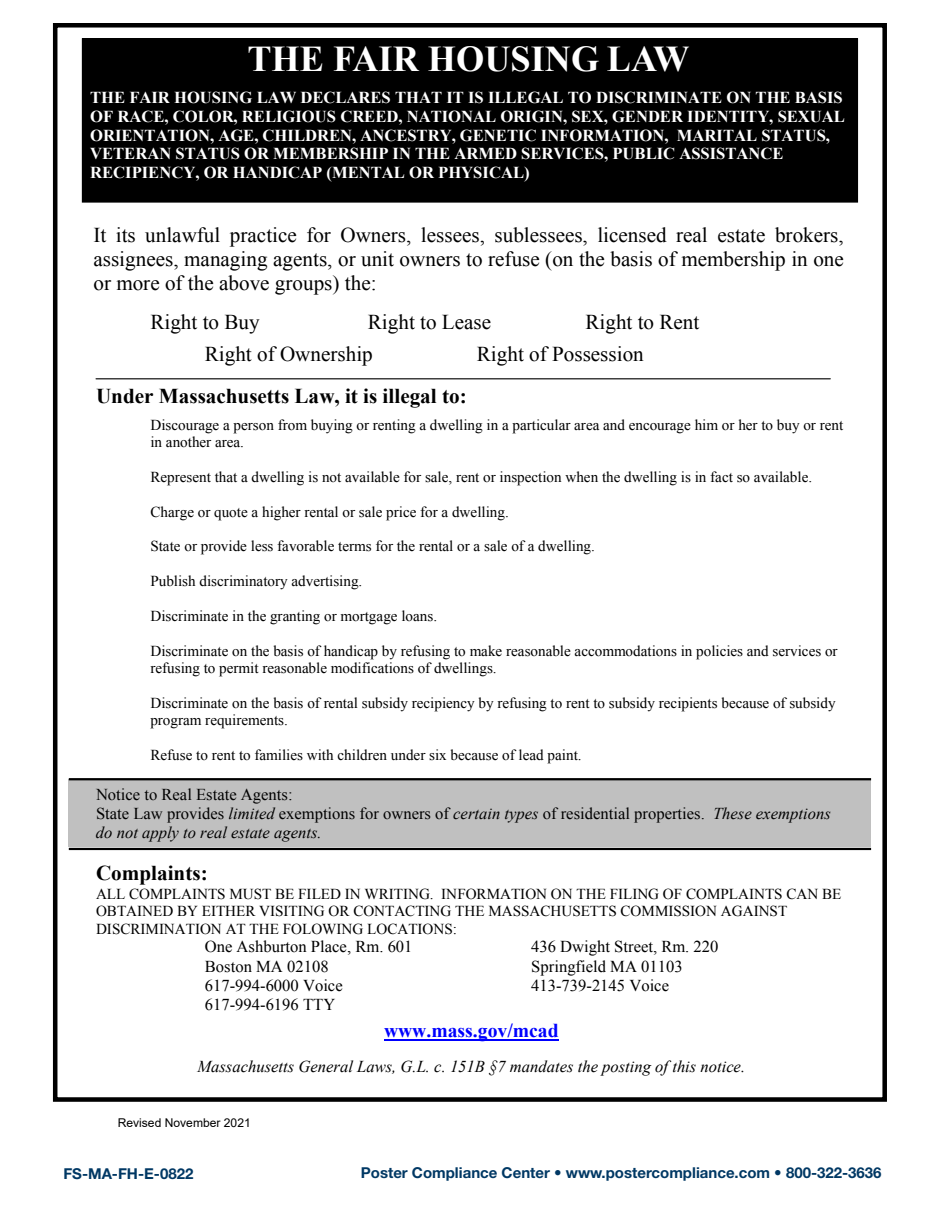
<style>
.page{position:relative;width:945px;height:1215px;background:#fff}
.page>*{position:absolute;margin:0;border:0;box-sizing:border-box;transform-origin:0 0}
.t1{font:700 36.3px "Times New Roman";color:#fff}
.t2{font:21.15px/24.3px "Times New Roman";color:#000;text-align:justify}
.t3{font:700 21.15px "Times New Roman";color:#000}
.t4{font:700 19.65px "Times New Roman";color:#00f}
.t5{font:700 16.65px/18.8px "Times New Roman";color:#fff}
.t6{font:16.65px/19.2px "Times New Roman";color:#000}
.t7{font:italic 16.65px "Times New Roman";color:#000}
.t8{font:15.15px/17.4px "Times New Roman";color:#000}
.t9{font:700 15px "Helvetica Neue LT Std";color:#003864}
.t10{font:12.15px "Arial";color:#000}
.s1{font-style:inherit}
.s2{font-style:italic}
</style>
<div class="page">
<div style="left:53px;top:23px;width:834px;height:1079px;border:5px solid #000"></div>
<div style="left:82px;top:39px;width:776px;height:163px;background:#000"></div>
<div style="left:82px;top:38px;width:776px;height:165px;border:1px solid #000"></div>
<div style="left:69px;top:779px;width:802px;height:68px;background:#c0c0c0"></div>
<hr style="left:96px;top:378px;width:734px;height:1px;background:#000">
<hr style="left:69px;top:778px;width:802px;height:2px;background:#000">
<hr style="left:69px;top:848px;width:802px;height:2px;background:#000">
<hr style="left:384px;top:1039px;width:175px;height:2px;background:#00f">
<p class="t1" style="left:247px;top:34px;width:444px">THE FAIR HOUSING LAW</p>
<p class="t5" style="left:90px;top:88px;width:756px">THE FAIR HOUSING LAW DECLARES THAT IT IS ILLEGAL TO DISCRIMINATE ON THE BASIS OF RACE, COLOR<span class="s1">,</span> RELIGIOUS CREED, NATIONAL ORIGIN, SEX, GENDER IDENTITY, SEXUAL ORIENTATION, AGE, CHILDREN, ANCESTRY, <span class="s1">GENETIC INFORMATION,</span> MARITAL STATUS, VETERAN STATUS OR MEMBERSHIP IN THE ARMED SERVICES, PUBLIC ASSISTANCE RECIPIENCY, OR HANDICAP (MENTAL OR PHYSICAL)</p>
<p class="t2" style="left:93px;top:222px;width:752px">It its unlawful practice for Owners, lessees, sublessees, licensed real estate brokers, assignees, managing agents, or unit owners to refuse (on the basis of membership in one or more of the above groups) the:</p>
<p class="t2" style="left:150px;top:310px;width:111px">Right to Buy</p>
<p class="t2" style="left:368px;top:310px;width:125px">Right to Lease</p>
<p class="t2" style="left:585px;top:310px;width:115px">Right to Rent</p>
<p class="t2" style="left:205px;top:341px;width:170px">Right of Ownership</p>
<p class="t2" style="left:477px;top:341px;width:168px">Right of Possession</p>
<p class="t3" style="left:96px;top:381px;width:372px">Under Massachusetts Law, it is illegal to:</p>
<p class="t8" style="left:150px;top:416px;width:694px">Discourage a person from buying or renting a dwelling in a particular area and encourage him or her to buy or rent in another area.</p>
<p class="t8" style="left:150px;top:468px;width:663px">Represent that a dwelling is not available for sale, rent or inspection when the dwelling is in fact so available.</p>
<p class="t8" style="left:150px;top:503px;width:360px">Charge or quote a higher rental or sale price for a dwelling.</p>
<p class="t8" style="left:150px;top:537px;width:446px">State or provide less favorable terms for the rental or a sale of a dwelling.</p>
<p class="t8" style="left:150px;top:572px;width:214px">Publish discriminatory advertising.</p>
<p class="t8" style="left:150px;top:607px;width:288px">Discriminate in the granting or mortgage loans.</p>
<p class="t8" style="left:150px;top:642px;width:689px">Discriminate on the basis of handicap by refusing to make reasonable accommodations in policies and services or refusing to permit reasonable modifications of dwellings.</p>
<p class="t8" style="left:150px;top:694px;width:687px">Discriminate on the basis of rental subsidy recipiency by refusing to rent to subsidy recipients because of subsidy program requirements.</p>
<p class="t8" style="left:150px;top:746px;width:433px">Refuse to rent to families with children under six because of lead paint.</p>
<p class="t6" style="left:96px;top:784px;width:736px">Notice to Real Estate Agents:<br>State Law provides <span class="s2">limited</span> exemptions for owners of <span class="s2">certain types</span> of residential properties. <span class="s2">These exemptions do not apply to real estate agents.</span></p>
<p class="t3" style="left:96px;top:859px;width:113px">Complaints:</p>
<p class="t8" style="left:96px;top:885px;width:747px">ALL COMPLAINTS MUST BE FILED IN WRITING. INFORMATION ON THE FILING OF COMPLAINTS CAN BE<br>OBTAINED BY EITHER VISITING OR CONTACTING THE MASSACHUSETTS COMMISSION AGAINST<br>DISCRIMINATION AT THE FOLOWING LOCATIONS:</p>
<p class="t6" style="left:205px;top:937px;width:209px">One Ashburton Place, Rm. 601</p>
<p class="t6" style="left:531px;top:937px;width:189px">436 Dwight Street, Rm. 220</p>
<p class="t6" style="left:205px;top:956px;width:125px">Boston MA 02108</p>
<p class="t6" style="left:531px;top:956px;width:153px">Springfield MA 01103</p>
<p class="t6" style="left:205px;top:975px;width:139px">617-994-6000 Voice</p>
<p class="t6" style="left:531px;top:975px;width:139px">413-739-2145 Voice</p>
<p class="t6" style="left:205px;top:994px;width:132px">617-994-6196 TTY</p>
<p class="t4" style="left:384px;top:1017px;width:176px">www.mass.gov/mcad</p>
<p class="t7" style="left:197px;top:1055px;width:549px">Massachusetts General Laws, G.L. c. 151B §7 mandates the posting of this notice.</p>
<p class="t10" style="left:118px;top:1114px;width:135px">Revised November 2021</p>
<p class="t9" style="left:63px;top:1164px;width:132px">FS-MA-FH-E-0822</p>
<p class="t9" style="left:361px;top:1163px;width:522px">Poster Compliance Center • www.postercompliance.com • 800-322-3636</p>
</div>
